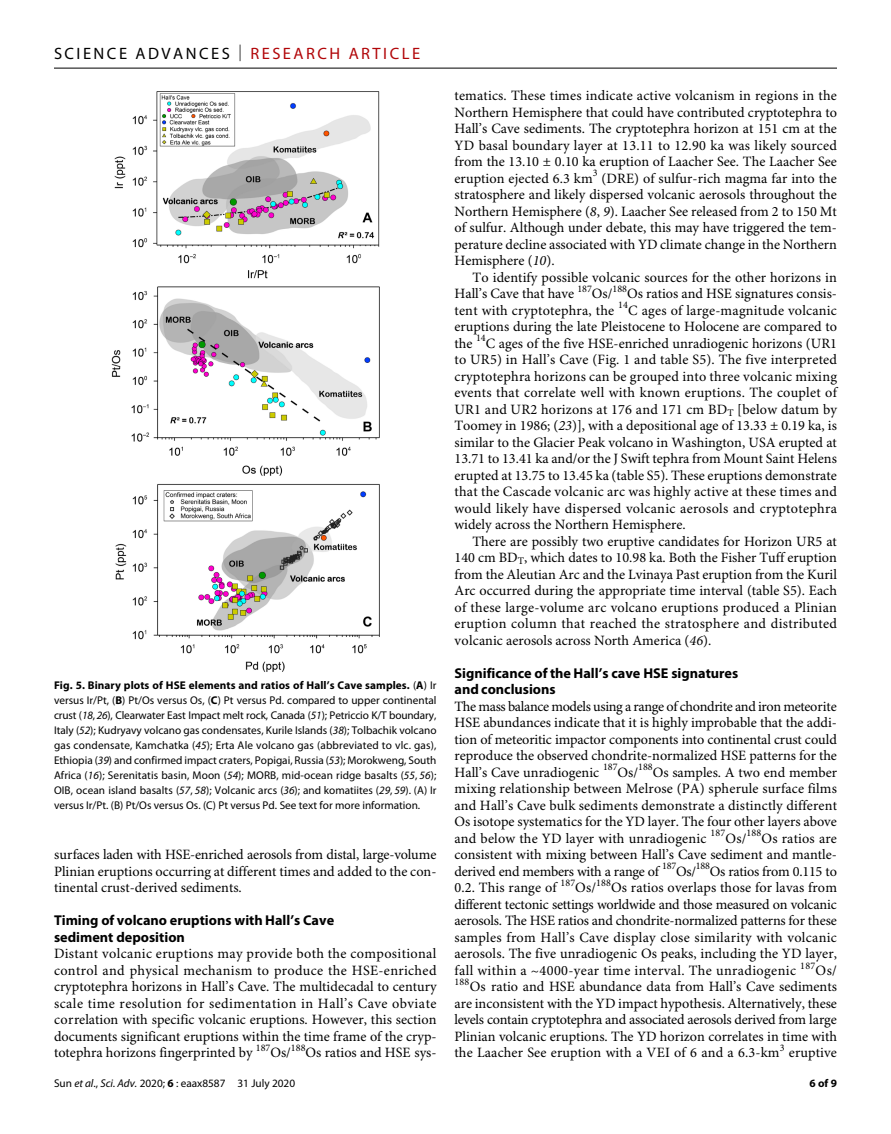
<style>
.page{position:relative;width:891px;height:1134px;background:#fff}
.page>*{position:absolute;margin:0;border:0;box-sizing:border-box;transform-origin:0 0}
.t1{font:16.5px "Myriad Pro";letter-spacing:.15em;color:#000}
.t2{font:14.25px/16.5px "Minion Pro";color:#000;text-align:justify}
.t3{font:700 14.25px/16.5px "Myriad Pro";color:#000}
.t4{font:11.25px/15px "Myriad Pro";color:#000;text-align:justify}
.t5{font:700 11.25px "Myriad Pro";color:#000}
.s1{font-weight:300}
.s2{color:#b10508}
.s3{font-weight:700}
.s4{font-style:italic}
</style>
<div class="page">
<hr style="left:54px;top:68px;width:783px;height:1px;background:#000">
<img style="left:111px;top:91px;width:269px;height:581px">
<p class="t1" style="left:54px;top:40px;width:368px">SCIENCE ADVANCES <span class="s1">|</span> <span class="s2">RESEARCH ARTICLE</span></p>
<p class="t4" style="left:54px;top:678px;width:384px"><span class="s3">Fig. 5. Binary plots of HSE elements and ratios of Hall’s Cave samples.</span> (<span class="s3">A</span>) Ir versus Ir/Pt, (<span class="s3">B</span>) Pt/Os versus Os, (<span class="s3">C</span>) Pt versus Pd. compared to upper continental crust (<span class="s4">18</span>, <span class="s4">26</span>), Clearwater East Impact melt rock, Canada (<span class="s4">51</span>); Petriccio K/T boundary, Italy (<span class="s4">52</span>); Kudryavy volcano gas condensates, Kurile Islands (<span class="s4">38</span>); Tolbachik volcano gas condensate, Kamchatka (<span class="s4">45</span>); Erta Ale volcano gas (abbreviated to vlc. gas), Ethiopia (<span class="s4">39</span>) and confirmed impact craters, Popigai, Russia (<span class="s4">53</span>); Morokweng, South Africa (<span class="s4">16</span>); Serenitatis basin, Moon (<span class="s4">54</span>); MORB, mid-ocean ridge basalts (<span class="s4">55</span>, <span class="s4">56</span>); OIB, ocean island basalts (<span class="s4">57</span>, <span class="s4">58</span>); Volcanic arcs (<span class="s4">36</span>); and komatiites (<span class="s4">29</span>, <span class="s4">59</span>). (A) Ir versus Ir/Pt. (B) Pt/Os versus Os. (C) Pt versus Pd. See text for more information.</p>
<p class="t2" style="left:54px;top:848px;width:384px">surfaces laden with HSE-enriched aerosols from distal, large-volume Plinian eruptions occurring at different times and added to the con&shy;tinental crust-derived sediments.</p>
<p class="t3" style="left:54px;top:911px;width:282px">Timing of volcano eruptions with Hall’s Cave sediment deposition</p>
<p class="t2" style="left:54px;top:947px;width:384px">Distant volcanic eruptions may provide both the compositional control and physical mechanism to produce the HSE-enriched cryptotephra horizons in Hall’s Cave. The multidecadal to century scale time resolution for sedimentation in Hall’s Cave obviate correlation with specific volcanic eruptions. However, this section documents significant eruptions within the time frame of the cryp&shy;totephra horizons fingerprinted by <sup>187</sup>Os/<sup>188</sup>Os ratios and HSE sys-</p>
<p class="t4" style="left:54px;top:1076px;width:243px">Sun <span class="s4">et al</span>., <span class="s4">Sci. Adv.</span> 2020; <span class="s3">6</span> : eaax8587 31 July 2020</p>
<p class="t2" style="left:454px;top:89px;width:384px">tematics. These times indicate active volcanism in regions in the Northern Hemisphere that could have contributed cryptotephra to Hall’s Cave sediments. The cryptotephra horizon at 151 cm at the YD basal boundary layer at 13.11 to 12.90 ka was likely sourced from the 13.10 ± 0.10 ka eruption of Laacher See. The Laacher See eruption ejected 6.3 km<sup>3</sup> (DRE) of sulfur-rich magma far into the stratosphere and likely dispersed volcanic aerosols throughout the Northern Hemisphere (<span class="s4">8</span>, <span class="s4">9</span>). Laacher See released from 2 to 150 Mt of sulfur. Although under debate, this may have triggered the tem&shy;perature decline associated with YD climate change in the Northern Hemisphere (<span class="s4">10</span>).</p>
<p class="t2" style="left:454px;top:270px;width:384px;text-indent:18px">To identify possible volcanic sources for the other horizons in Hall’s Cave that have <sup>187</sup>Os/<sup>188</sup>Os ratios and HSE signatures consis&shy;tent with cryptotephra, the <sup>14</sup>C ages of large-magnitude volcanic eruptions during the late Pleistocene to Holocene are compared to the <sup>14</sup>C ages of the five HSE-enriched unradiogenic horizons (UR1 to UR5) in Hall’s Cave (Fig. 1 and table S5). The five interpreted cryptotephra horizons can be grouped into three volcanic mixing events that correlate well with known eruptions. The couplet of UR1 and UR2 horizons at 176 and 171 cm BD<sub>T</sub> [below datum by Toomey in 1986; (<span class="s4">23</span>)], with a depositional age of 13.33 ± 0.19 ka, is similar to the Glacier Peak volcano in Washington, USA erupted at 13.71 to 13.41 ka and/or the J Swift tephra from Mount Saint Helens erupted at 13.75 to 13.45 ka (table S5). These eruptions demonstrate that the Cascade volcanic arc was highly active at these times and would likely have dispersed volcanic aerosols and cryptotephra widely across the Northern Hemisphere.</p>
<p class="t2" style="left:454px;top:534px;width:384px;text-indent:18px">There are possibly two eruptive candidates for Horizon UR5 at 140 cm BD<sub>T</sub>, which dates to 10.98 ka. Both the Fisher Tuff eruption from the Aleutian Arc and the Lvinaya Past eruption from the Kuril Arc occurred during the appropriate time interval (table S5). Each of these large-volume arc volcano eruptions produced a Plinian eruption column that reached the stratosphere and distributed volcanic aerosols across North America (<span class="s4">46</span>).</p>
<p class="t3" style="left:454px;top:663px;width:285px">Significance of the Hall’s cave HSE signatures and conclusions</p>
<p class="t2" style="left:454px;top:699px;width:384px">The mass balance models using a range of chondrite and iron meteorite HSE abundances indicate that it is highly improbable that the addi&shy;tion of meteoritic impactor components into continental crust could reproduce the observed chondrite-normalized HSE patterns for the Hall’s Cave unradiogenic <sup>187</sup>Os/<sup>188</sup>Os samples. A two end member mixing relationship between Melrose (PA) spherule surface films and Hall’s Cave bulk sediments demonstrate a distinctly different Os isotope systematics for the YD layer. The four other layers above and below the YD layer with unradiogenic <sup>187</sup>Os/<sup>188</sup>Os ratios are consistent with mixing between Hall’s Cave sediment and mantle&shy;derived end members with a range of <sup>187</sup>Os/<sup>188</sup>Os ratios from 0.115 to 0.2. This range of <sup>187</sup>Os/<sup>188</sup>Os ratios overlaps those for lavas from different tectonic settings worldwide and those measured on volcanic aerosols. The HSE ratios and chondrite-normalized patterns for these samples from Hall’s Cave display close similarity with volcanic aerosols. The five unradiogenic Os peaks, including the YD layer, fall within a ~4000-year time interval. The unradiogenic <sup>187</sup>Os/ <sup>188</sup>Os ratio and HSE abundance data from Hall’s Cave sediments are inconsistent with the YD impact hypothesis. Alternatively, these levels contain cryptotephra and associated aerosols derived from large Plinian volcanic eruptions. The YD horizon correlates in time with the Laacher See eruption with a VEI of 6 and a 6.3-km<sup>3</sup> eruptive</p>
<p class="t5" style="left:810px;top:1074px;width:29px">6 of 9</p>
</div>
